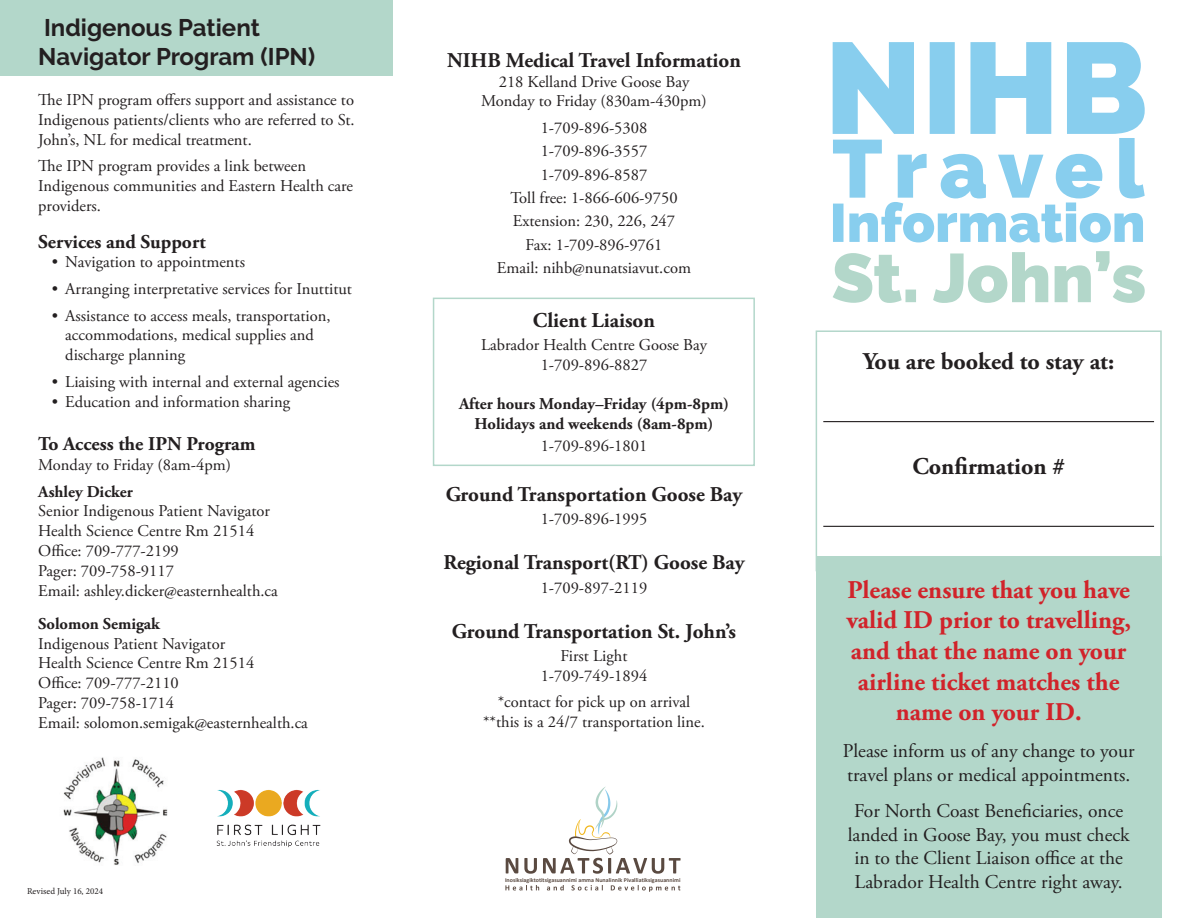
<style>
.page{position:relative;width:1188px;height:918px;background:#fff}
.page>*{position:absolute;margin:0;border:0;box-sizing:border-box;transform-origin:0 0}
.t1{font:700 25.5px/30.6px "Adobe Garamond Pro";color:#d1232a;text-align:center}
.t2{font:700 24px/28.8px "Raleway";color:#231f20}
.t3{font:700 24px "Adobe Garamond Pro";color:#231f20}
.t4{font:700 21px "Adobe Garamond Pro";color:#231f20}
.t5{font:19.5px/23.4px "Adobe Garamond Pro";color:#231f20}
.t6{font:700 19.5px "Adobe Garamond Pro";color:#231f20}
.t7{font:16.5px/19.8px "Adobe Garamond Pro";color:#231f20;text-align:center}
.t8{font:700 16.5px/19.8px "Adobe Garamond Pro";color:#231f20;text-align:center}
.t9{font:9px "Minion Pro";color:#231f20}
.t10{font:700 6px "Calibri";color:#5a4a41}
</style>
<div class="page">
<div style="left:0;top:0;width:393px;height:76px;background:#b3d7ca"></div>
<div style="left:816px;top:556px;width:345px;height:362px;background:#b3d7ca"></div>
<svg style="left:506px;top:858px;width:12px;height:16px"></svg>
<svg style="left:524px;top:858px;width:13px;height:16px"></svg>
<svg style="left:543px;top:787px;width:138px;height:87px"></svg>
<svg style="left:505px;top:885px;width:34px;height:5px"></svg>
<svg style="left:547px;top:885px;width:17px;height:5px"></svg>
<svg style="left:571px;top:885px;width:32px;height:5px"></svg>
<svg style="left:611px;top:885px;width:69px;height:7px"></svg>
<svg style="left:833px;top:42px;width:312px;height:201px"></svg>
<hr style="left:823px;top:421px;width:331px;height:1px;background:#231f20">
<hr style="left:823px;top:526px;width:331px;height:1px;background:#231f20">
<div style="left:816px;top:330px;width:346px;height:241px;border:2px solid #b3d7ca"></div>
<img style="left:63px;top:757px;width:105px;height:108px">
<img style="left:216px;top:789px;width:105px;height:59px">
<svg style="left:833px;top:251px;width:312px;height:52px"></svg>
<div style="left:433px;top:298px;width:322px;height:168px;border:2px solid #b3d7ca"></div>
<h2 class="t2" style="left:38px;top:13px;width:279px">Indigenous Patient<br>Navigator Program (IPN)</h2>
<p class="t7" style="left:38px;top:90px;width:318px;text-align:justify">The IPN program offers support and assistance to Indigenous patients/clients who are referred to St.<br>John’s, NL for medical treatment.</p>
<p class="t7" style="left:38px;top:157px;width:316px;text-align:left">The IPN program provides a link between<br>Indigenous communities and Eastern Health care providers.</p>
<p class="t6" style="left:38px;top:230px;width:169px">Services and Support</p>
<p class="t7" style="left:52px;top:253px;width:195px">• Navigation to appointments</p>
<p class="t7" style="left:52px;top:279px;width:302px">• Arranging interpretative services for Inuttitut</p>
<p class="t7" style="left:65px;top:306px;width:267px;text-align:left;text-indent:-13px">• Assistance to access meals, transportation, accommodations, medical supplies and discharge planning</p>
<p class="t7" style="left:52px;top:372px;width:289px">• Liaising with internal and external agencies</p>
<p class="t7" style="left:52px;top:392px;width:240px">• Education and information sharing</p>
<p class="t6" style="left:38px;top:433px;width:219px">To Access the IPN Program</p>
<p class="t7" style="left:38px;top:455px;width:194px">Monday to Friday (8am-4pm)</p>
<p class="t8" style="left:38px;top:482px;width:96px">Ashley Dicker</p>
<p class="t7" style="left:38px;top:502px;width:241px;text-align:left">Senior Indigenous Patient Navigator<br>Health Science Centre Rm 21514<br>Office: 709-777-2199<br>Pager: 709-758-9117<br>Email: ashley.dicker@easternhealth.ca</p>
<p class="t8" style="left:38px;top:614px;width:123px">Solomon Semigak</p>
<p class="t7" style="left:38px;top:634px;width:271px;text-align:left">Indigenous Patient Navigator<br>Health Science Centre Rm 21514<br>Office: 709-777-2110<br>Pager: 709-758-1714<br>Email: solomon.semigak@easternhealth.ca</p>
<p class="t9" style="left:27px;top:885px;width:78px">Revised July 16, 2024</p>
<p class="t4" style="left:447px;top:48px;width:295px">NIHB Medical Travel Information</p>
<p class="t7" style="left:481px;top:72px;width:227px">218 Kelland Drive Goose Bay<br>Monday to Friday (830am-430pm)</p>
<p class="t7" style="left:497px;top:117px;width:196px;line-height:23.2px">1-709-896-5308<br>1-709-896-3557<br>1-709-896-8587<br>Toll free: 1-866-606-9750<br>Extension: 230, 226, 247<br>Fax: 1-709-896-9761<br>Email: nihb@nunatsiavut.com</p>
<p class="t4" style="left:533px;top:308px;width:124px">Client Liaison</p>
<p class="t7" style="left:481px;top:335px;width:227px">Labrador Health Centre Goose Bay<br>1-709-896-8827</p>
<p class="t8" style="left:459px;top:395px;width:271px">After hours Monday–Friday (4pm-8pm)<br>Holidays and weekends (8am-8pm)</p>
<p class="t7" style="left:541px;top:436px;width:108px">1-709-896-1801</p>
<p class="t4" style="left:446px;top:482px;width:298px">Ground Transportation Goose Bay</p>
<p class="t7" style="left:541px;top:510px;width:108px">1-709-896-1995</p>
<p class="t4" style="left:443px;top:551px;width:303px">Regional Transport(RT) Goose Bay</p>
<p class="t7" style="left:541px;top:578px;width:108px">1-709-897-2119</p>
<p class="t4" style="left:452px;top:619px;width:286px">Ground Transportation St. John’s</p>
<p class="t7" style="left:541px;top:646px;width:108px">First Light<br>1-709-749-1894</p>
<p class="t7" style="left:483px;top:693px;width:223px">*contact for pick up on arrival **this is a 24/7 transportation line.</p>
<p class="t10" style="left:505px;top:876px;width:177px">Inosiksiagiktotitsigasuannimi amma Nunalinnik Pivalliatiksigasuannimi</p>
<h2 class="t3" style="left:863px;top:347px;width:253px">You are booked to stay at:</h2>
<h2 class="t3" style="left:912px;top:452px;width:154px">Confirmation #</h2>
<h1 class="t1" style="left:846px;top:575px;width:286px">Please ensure that you have valid ID prior to travelling, and that the name on your airline ticket matches the name on your ID.</h1>
<p class="t5" style="left:843px;top:740px;width:293px">Please inform us of any change to your travel plans or medical appointments.</p>
<p class="t5" style="left:848px;top:800px;width:283px;text-align:center">For North Coast Beneficiaries, once landed in Goose Bay, you must check in to the Client Liaison office at the Labrador Health Centre right away.</p>
</div>
